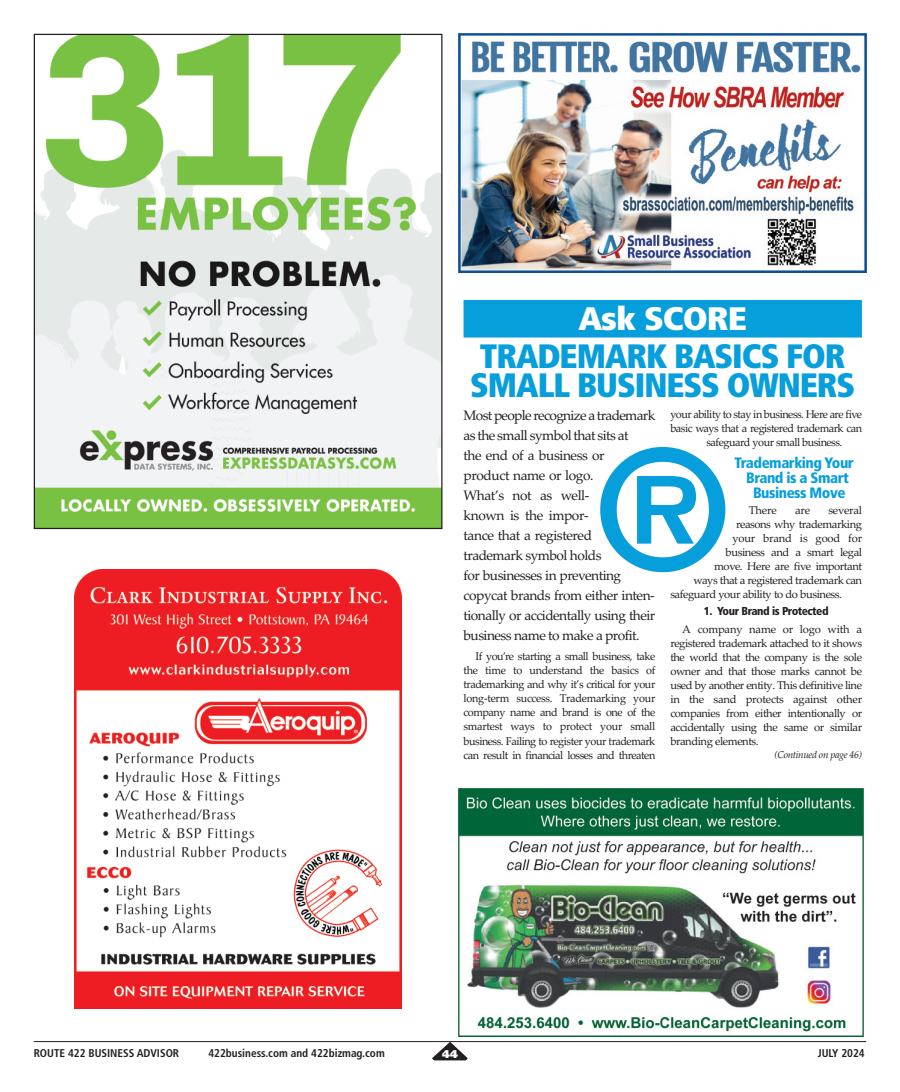
<style>
.page{position:relative;width:900px;height:1092px;background:#fff}
.page>*{position:absolute;margin:0;border:0;box-sizing:border-box;transform-origin:0 0}
.t1{font:900 condensed 33.75px/28.8px "Frutiger";letter-spacing:-.03em;color:#069edb}
.t2{font:900 condensed 32.5px "Frutiger";letter-spacing:-.03em;color:#fff;scale:1.1 1}
.t3{font:900 condensed 15px "Frutiger";letter-spacing:-.03em;color:#069edb}
.t4{font:13.75px/20px "Palatino Linotype";letter-spacing:-.04em;color:#231f20}
.t5{font:900 condensed 11.5px "Frutiger";letter-spacing:-.04em;color:#231f20}
.t6{font:11.25px/14px "Palatino Linotype";letter-spacing:-.04em;color:#231f20;text-align:justify}
.t7{font:700 condensed 11.25px "Frutiger";color:#231f20}
.t8{font:11.25px "Palatino Linotype";letter-spacing:-.02em;color:#231f20}
.t9{font:900 11.25px "Frutiger";color:#fff}
.t10{font:italic 10px "Palatino Linotype";letter-spacing:-.04em;color:#231f20}
</style>
<div class="page">
<hr style="left:34px;top:1041px;width:832px;height:1px;background:#231f20">
<svg style="left:432px;top:1041px;width:36px;height:19px"></svg>
<div style="left:464px;top:300px;width:398px;height:37px;background:#069edb"></div>
<img style="left:75px;top:569px;width:326px;height:439px">
<svg style="left:600px;top:447px;width:125px;height:125px"></svg>
<img style="left:36px;top:36px;width:404px;height:491px">
<img style="left:459px;top:34px;width:407px;height:238px">
<img style="left:459px;top:788px;width:405px;height:248px">
<h2 class="t2" style="left:579px;top:305px;width:155px">Ask SCORE</h2>
<h1 class="t1" style="left:470px;top:344px;width:386px">TRADEMARK BASICS FOR<br>SMALL BUSINESS OWNERS</h1>
<p class="t4" style="left:464px;top:405px;width:193px">Most people recognize a trademark as the small symbol that sits at<br>the end of a business or<br>product name or logo.<br>What’s not as well-<br>known is the impor-<br>tance that a registered<br>trademark symbol holds<br>for businesses in preventing copycat brands from either inten&shy;tionally or accidentally using their business name to make a profit.</p>
<p class="t6" style="left:464px;top:649px;width:193px;text-indent:12px">If you’re starting a small business, take the time to understand the basics of trademarking and why it’s critical for your long-term success. Trademarking your company name and brand is one of the smartest ways to protect your small business. Failing to register your trademark can result in financial losses and threaten</p>
<p class="t6" style="left:670px;top:407px;width:193px">your ability to stay in business. Here are five</p>
<p class="t6" style="left:670px;top:421px;width:193px">basic ways that a registered trademark can</p>
<p class="t6" style="left:707px;top:435px;width:137px">safeguard your small business.</p>
<h3 class="t3" style="left:735px;top:457px;width:121px">Trademarking Your</h3>
<h3 class="t3" style="left:746px;top:472px;width:104px">Brand is a Smart</h3>
<h3 class="t3" style="left:753px;top:487px;width:94px">Business Move</h3>
<p class="t6" style="left:749px;top:503px;width:29px">There</p>
<p class="t6" style="left:795px;top:503px;width:17px">are</p>
<p class="t8" style="left:828px;top:503px;width:35px">several</p>
<p class="t6" style="left:736px;top:517px;width:128px">reasons why trademarking</p>
<p class="t8" style="left:732px;top:531px;width:131px">your brand is good for</p>
<p class="t6" style="left:726px;top:545px;width:138px">business and a smart legal</p>
<p class="t6" style="left:714px;top:559px;width:149px">move. Here are five important</p>
<p class="t6" style="left:693px;top:573px;width:170px">ways that a registered trademark can</p>
<p class="t6" style="left:670px;top:587px;width:173px">safeguard your ability to do business.</p>
<p class="t5" style="left:704px;top:606px;width:126px">1. Your Brand is Protected</p>
<p class="t6" style="left:670px;top:621px;width:193px;text-indent:12px">A company name or logo with a registered trademark attached to it shows the world that the company is the sole owner and that those marks cannot be used by another entity. This definitive line in the sand protects against other companies from either intentionally or accidentally using the same or similar branding elements.</p>
<p class="t10" style="left:775px;top:749px;width:89px">(Continued on page 46)</p>
<p class="t7" style="left:34px;top:1048px;width:147px">ROUTE 422 BUSINESS ADVISOR</p>
<p class="t7" style="left:208px;top:1048px;width:178px">422business.com and 422bizmag.com</p>
<p class="t9" style="left:442px;top:1049px;width:17px">44</p>
<p class="t7" style="left:818px;top:1048px;width:49px">JULY 2024</p>
</div>
